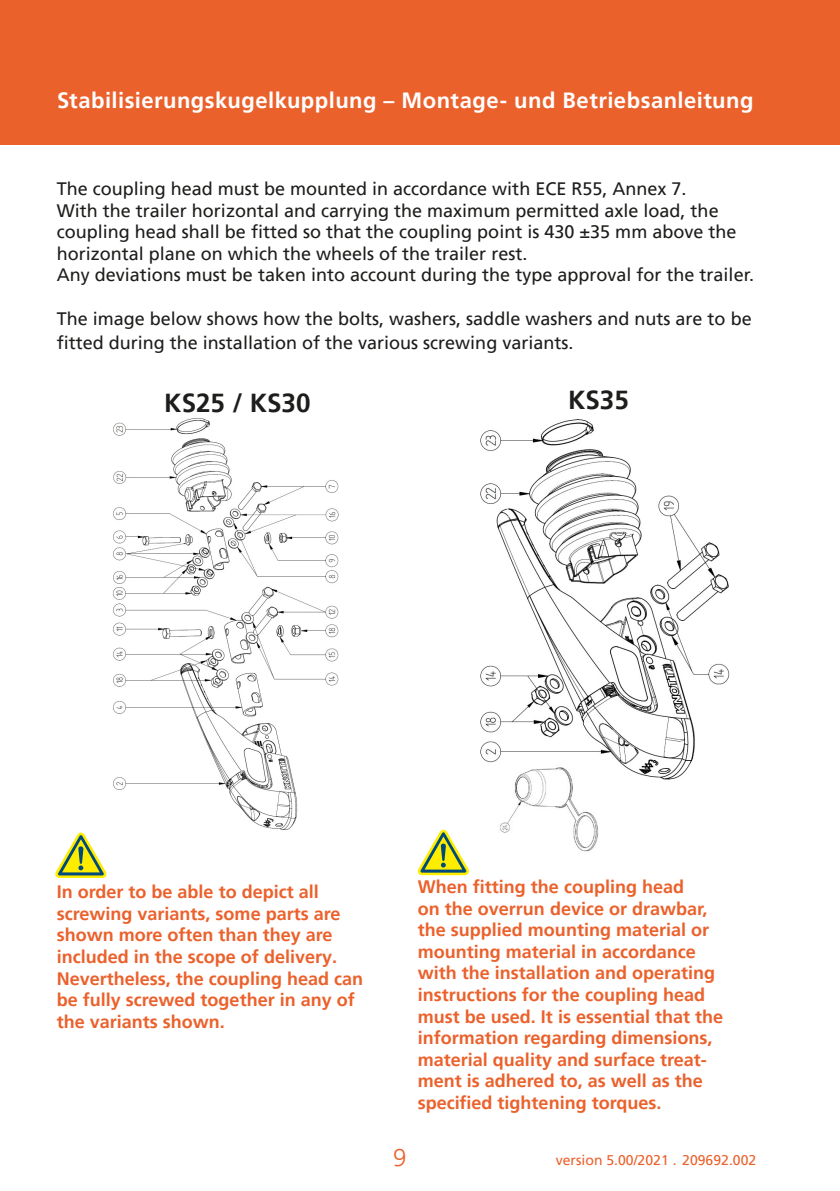
<style>
.page{position:relative;width:840px;height:1191px;background:#fff}
.page>*{position:absolute;margin:0;border:0;box-sizing:border-box;transform-origin:0 0}
.t1{font:700 26px "Frutiger LT Pro";color:#1d1d1b}
.t2{font:300 24px "Frutiger LT Pro";color:#eb612c}
.t3{font:700 22px "Frutiger LT Pro";letter-spacing:.02em;color:#fff}
.t4{font:700 18px/21.6px "Frutiger LT Pro";color:#eb612c}
.t5{font:18px/21.6px "Frutiger LT Pro";color:#1d1d1b}
.t6{font:14px "Frutiger LT Pro";color:#eb612c}
</style>
<div class="page">
<div style="left:0;top:0;width:839px;height:145px;background:#eb612c"></div>
<img style="left:113px;top:418px;width:226px;height:412px">
<img style="left:480px;top:419px;width:250px;height:361px">
<img style="left:497px;top:764px;width:102px;height:88px">
<svg style="left:55px;top:832px;width:51px;height:46px"></svg>
<svg style="left:417px;top:830px;width:51px;height:45px"></svg>
<p class="t3" style="left:57px;top:87px;width:697px">Stabilisierungskugelkupplung – Montage- und Betriebsanleitung</p>
<p class="t5" style="left:57px;top:178px;width:631px">The coupling head must be mounted in accordance with ECE R55, Annex 7.</p>
<p class="t5" style="left:57px;top:200px;width:680px">With the trailer horizontal and carrying the maximum permitted axle load, the coupling head shall be fitted so that the coupling point is 430 ±35 mm above the horizontal plane on which the wheels of the trailer rest.</p>
<p class="t5" style="left:57px;top:264px;width:698px">Any deviations must be taken into account during the type approval for the trailer.</p>
<p class="t5" style="left:57px;top:306px;width:696px;line-height:24px">The image below shows how the bolts, washers, saddle washers and nuts are to be fitted during the installation of the various screwing variants.</p>
<p class="t1" style="left:164px;top:388px;width:147px">KS25 / KS30</p>
<p class="t1" style="left:567px;top:385px;width:62px">KS35</p>
<p class="t4" style="left:57px;top:881px;width:285px">In order to be able to depict all screwing variants, some parts are shown more often than they are included in the scope of delivery.</p>
<p class="t4" style="left:57px;top:967px;width:308px">Nevertheless, the coupling head can be fully screwed together in any of the variants shown.</p>
<p class="t4" style="left:417px;top:876px;width:307px">When fitting the coupling head<br>on the overrun device or drawbar, the supplied mounting material or mounting material in accordance with the installation and operating instructions for the coupling head must be used. It is essential that the information regarding dimensions, material quality and surface treat&shy;ment is adhered to, as well as the specified tightening torques.</p>
<h2 class="t2" style="left:393px;top:1143px;width:15px">9</h2>
<p class="t6" style="left:555px;top:1152px;width:202px">version 5.00/2021 . 209692.002</p>
</div>
